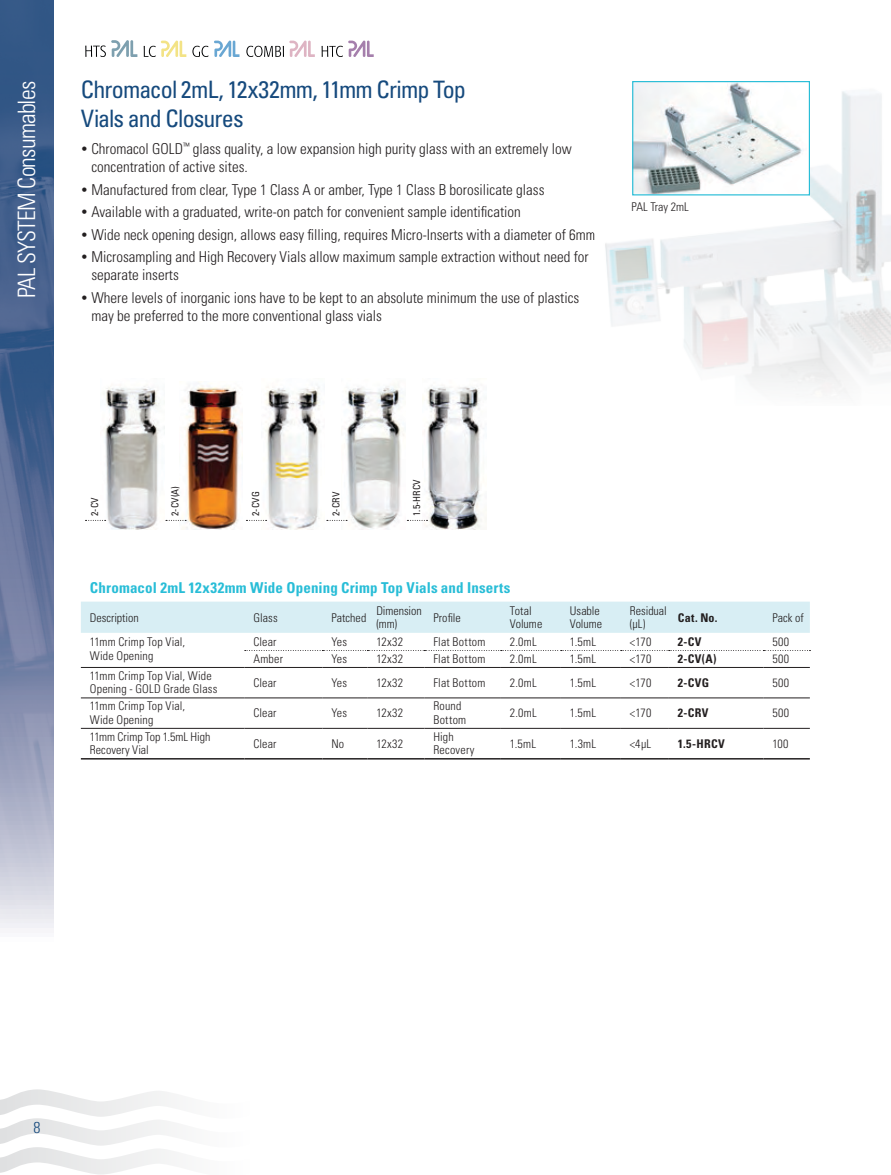
<style>
.page{position:relative;width:891px;height:1175px;background:#fff}
.page>*{position:absolute;margin:0;border:0;box-sizing:border-box;transform-origin:0 0}
.t1{font:condensed 24px/28.8px "Univers LT Std";letter-spacing:-.035em;color:#164a7d}
.t2{font:300 condensed 24px "Univers LT Std";letter-spacing:-.035em;color:#fff}
.t3{font:300 condensed 15.75px "Univers LT Std";color:#164a7d}
.t4{font:300 condensed 15px/18px "Univers LT Std";color:#231f20}
.t5{font:700 condensed 15px "Univers LT Std";letter-spacing:.01em;color:#28bdd7}
.t6{font:300 condensed 12px/13.5px "Univers LT Std";letter-spacing:.01em;color:#231f20}
.t7{font:700 condensed 12px "Univers LT Std";letter-spacing:.03em;color:#231f20}
.t8{font:condensed 9.75px "Univers LT Std";color:#231f20}
.s1{font-size:12px}
</style>
<div class="page">
<img style="left:0;top:0;width:54px;height:927px">
<svg style="left:0;top:1089px;width:171px;height:85px"></svg>
<img style="left:104px;top:386px;width:56px;height:143px">
<img style="left:180px;top:385px;width:63px;height:144px">
<img style="left:263px;top:386px;width:57px;height:143px">
<img style="left:345px;top:385px;width:59px;height:144px">
<img style="left:422px;top:387px;width:64px;height:142px">
<svg style="left:85px;top:520px;width:21px;height:1px"></svg>
<svg style="left:166px;top:520px;width:20px;height:1px"></svg>
<svg style="left:246px;top:520px;width:21px;height:1px"></svg>
<svg style="left:327px;top:520px;width:20px;height:1px"></svg>
<svg style="left:407px;top:520px;width:21px;height:1px"></svg>
<div style="left:81px;top:601px;width:729px;height:32px;background:#d8eef4"></div>
<svg style="left:245px;top:650px;width:566px;height:1px"></svg>
<hr style="left:81px;top:667px;width:163px;height:1px;background:#231f20">
<hr style="left:244px;top:667px;width:78px;height:1px;background:#231f20">
<hr style="left:322px;top:667px;width:45px;height:1px;background:#231f20">
<hr style="left:367px;top:667px;width:57px;height:1px;background:#231f20">
<hr style="left:424px;top:667px;width:77px;height:1px;background:#231f20">
<hr style="left:501px;top:667px;width:60px;height:1px;background:#231f20">
<hr style="left:561px;top:667px;width:60px;height:1px;background:#231f20">
<hr style="left:621px;top:667px;width:48px;height:1px;background:#231f20">
<hr style="left:669px;top:667px;width:94px;height:1px;background:#231f20">
<hr style="left:763px;top:667px;width:47px;height:1px;background:#231f20">
<hr style="left:81px;top:758px;width:163px;height:1px;background:#231f20">
<hr style="left:244px;top:758px;width:78px;height:1px;background:#231f20">
<hr style="left:322px;top:758px;width:45px;height:1px;background:#231f20">
<hr style="left:367px;top:758px;width:57px;height:1px;background:#231f20">
<hr style="left:424px;top:758px;width:77px;height:1px;background:#231f20">
<hr style="left:501px;top:758px;width:60px;height:1px;background:#231f20">
<hr style="left:561px;top:758px;width:60px;height:1px;background:#231f20">
<hr style="left:621px;top:758px;width:48px;height:1px;background:#231f20">
<hr style="left:669px;top:758px;width:94px;height:1px;background:#231f20">
<hr style="left:763px;top:758px;width:47px;height:1px;background:#231f20">
<hr style="left:81px;top:697px;width:163px;height:1px;background:#231f20">
<hr style="left:244px;top:697px;width:78px;height:1px;background:#231f20">
<hr style="left:322px;top:697px;width:45px;height:1px;background:#231f20">
<hr style="left:367px;top:697px;width:57px;height:1px;background:#231f20">
<hr style="left:424px;top:697px;width:77px;height:1px;background:#231f20">
<hr style="left:501px;top:697px;width:60px;height:1px;background:#231f20">
<hr style="left:561px;top:697px;width:60px;height:1px;background:#231f20">
<hr style="left:621px;top:697px;width:48px;height:1px;background:#231f20">
<hr style="left:669px;top:697px;width:94px;height:1px;background:#231f20">
<hr style="left:763px;top:697px;width:47px;height:1px;background:#231f20">
<hr style="left:81px;top:728px;width:163px;height:1px;background:#231f20">
<hr style="left:244px;top:728px;width:78px;height:1px;background:#231f20">
<hr style="left:322px;top:728px;width:45px;height:1px;background:#231f20">
<hr style="left:367px;top:728px;width:57px;height:1px;background:#231f20">
<hr style="left:424px;top:728px;width:77px;height:1px;background:#231f20">
<hr style="left:501px;top:728px;width:60px;height:1px;background:#231f20">
<hr style="left:561px;top:728px;width:60px;height:1px;background:#231f20">
<hr style="left:621px;top:728px;width:48px;height:1px;background:#231f20">
<hr style="left:669px;top:728px;width:94px;height:1px;background:#231f20">
<hr style="left:763px;top:728px;width:47px;height:1px;background:#231f20">
<svg style="left:144px;top:41px;width:42px;height:16px"></svg>
<svg style="left:322px;top:41px;width:52px;height:16px"></svg>
<svg style="left:85px;top:40px;width:52px;height:17px"></svg>
<svg style="left:214px;top:41px;width:26px;height:16px"></svg>
<svg style="left:192px;top:46px;width:16px;height:11px"></svg>
<svg style="left:246px;top:41px;width:69px;height:16px"></svg>
<img style="left:605px;top:91px;width:285px;height:302px">
<img style="left:634px;top:83px;width:172px;height:110px">
<div style="left:632px;top:81px;width:178px;height:114px;border:1px solid #28bdd7"></div>
<h1 class="t2" style="left:12px;top:298px;width:219px;rotate:-90deg">PAL SYSTEM Consumables</h1>
<h1 class="t1" style="left:81px;top:75px;width:386px">Chromacol 2mL, 12x32mm, 11mm Crimp Top<br>Vials and Closures</h1>
<p class="t4" style="left:91px;top:140px;width:482px;text-indent:-10px"><span class="s1">•</span> Chromacol GOLD<sup>™</sup> glass quality, a low expansion high purity glass with an extremely low concentration of active sites.</p>
<p class="t4" style="left:81px;top:180px;width:465px"><span class="s1">•</span> Manufactured from clear, Type 1 Class A or amber, Type 1 Class B borosilicate glass</p>
<p class="t4" style="left:81px;top:203px;width:441px"><span class="s1">•</span> Available with a graduated, write-on patch for convenient sample identification</p>
<p class="t4" style="left:81px;top:225px;width:517px"><span class="s1">•</span> Wide neck opening design, allows easy filling, requires Micro-Inserts with a diameter of 6mm</p>
<p class="t4" style="left:91px;top:248px;width:499px;text-indent:-10px"><span class="s1">•</span> Microsampling and High Recovery Vials allow maximum sample extraction without need for separate inserts</p>
<p class="t4" style="left:91px;top:288px;width:490px;text-indent:-10px"><span class="s1">•</span> Where levels of inorganic ions have to be kept to an absolute minimum the use of plastics may be preferred to the more conventional glass vials</p>
<p class="t6" style="left:632px;top:200px;width:59px">PAL Tray 2mL</p>
<p class="t8" style="left:88px;top:516px;width:20px;rotate:-90deg">2-CV</p>
<p class="t8" style="left:169px;top:516px;width:31px;rotate:-90deg">2-CV(A)</p>
<p class="t8" style="left:249px;top:516px;width:26px;rotate:-90deg">2-CVG</p>
<p class="t8" style="left:330px;top:516px;width:25px;rotate:-90deg">2-CRV</p>
<p class="t8" style="left:410px;top:516px;width:38px;rotate:-90deg">1.5-HRCV</p>
<p class="t5" style="left:90px;top:578px;width:422px">Chromacol 2mL 12x32mm Wide Opening Crimp Top Vials and Inserts</p>
<p class="t6" style="left:90px;top:610px;width:50px">Description</p>
<p class="t6" style="left:253px;top:610px;width:26px">Glass</p>
<p class="t6" style="left:331px;top:610px;width:36px">Patched</p>
<p class="t6" style="left:376px;top:604px;width:47px">Dimension (mm)</p>
<p class="t6" style="left:433px;top:610px;width:29px">Profile</p>
<p class="t6" style="left:510px;top:604px;width:34px">Total<br>Volume</p>
<p class="t6" style="left:570px;top:604px;width:34px">Usable<br>Volume</p>
<p class="t6" style="left:630px;top:604px;width:38px">Residual (µL)</p>
<p class="t7" style="left:678px;top:610px;width:41px">Cat. No.</p>
<p class="t6" style="left:772px;top:610px;width:33px">Pack of</p>
<p class="t6" style="left:90px;top:635px;width:97px">11mm Crimp Top Vial,<br>Wide Opening</p>
<p class="t6" style="left:253px;top:635px;width:25px">Clear</p>
<p class="t6" style="left:331px;top:635px;width:17px">Yes</p>
<p class="t6" style="left:376px;top:635px;width:28px">12x32</p>
<p class="t6" style="left:433px;top:635px;width:54px">Flat Bottom</p>
<p class="t6" style="left:510px;top:635px;width:28px">2.0mL</p>
<p class="t6" style="left:570px;top:635px;width:28px">1.5mL</p>
<p class="t6" style="left:630px;top:635px;width:23px">&lt;170</p>
<p class="t7" style="left:678px;top:634px;width:25px">2-CV</p>
<p class="t6" style="left:772px;top:635px;width:18px">500</p>
<p class="t6" style="left:253px;top:652px;width:31px">Amber</p>
<p class="t6" style="left:331px;top:652px;width:17px">Yes</p>
<p class="t6" style="left:376px;top:652px;width:28px">12x32</p>
<p class="t6" style="left:433px;top:652px;width:54px">Flat Bottom</p>
<p class="t6" style="left:510px;top:652px;width:28px">2.0mL</p>
<p class="t6" style="left:570px;top:652px;width:28px">1.5mL</p>
<p class="t6" style="left:630px;top:652px;width:23px">&lt;170</p>
<p class="t7" style="left:678px;top:651px;width:40px">2-CV(A)</p>
<p class="t6" style="left:772px;top:652px;width:18px">500</p>
<p class="t6" style="left:90px;top:669px;width:129px">11mm Crimp Top Vial, Wide<br>Opening - GOLD Grade Glass</p>
<p class="t6" style="left:253px;top:675px;width:25px">Clear</p>
<p class="t6" style="left:331px;top:675px;width:17px">Yes</p>
<p class="t6" style="left:376px;top:675px;width:28px">12x32</p>
<p class="t6" style="left:433px;top:675px;width:54px">Flat Bottom</p>
<p class="t6" style="left:510px;top:675px;width:28px">2.0mL</p>
<p class="t6" style="left:570px;top:675px;width:28px">1.5mL</p>
<p class="t6" style="left:630px;top:675px;width:23px">&lt;170</p>
<p class="t7" style="left:678px;top:675px;width:33px">2-CVG</p>
<p class="t6" style="left:772px;top:675px;width:18px">500</p>
<p class="t6" style="left:90px;top:699px;width:97px">11mm Crimp Top Vial,<br>Wide Opening</p>
<p class="t6" style="left:253px;top:706px;width:25px">Clear</p>
<p class="t6" style="left:331px;top:706px;width:17px">Yes</p>
<p class="t6" style="left:376px;top:706px;width:28px">12x32</p>
<p class="t6" style="left:433px;top:699px;width:34px">Round<br>Bottom</p>
<p class="t6" style="left:510px;top:706px;width:28px">2.0mL</p>
<p class="t6" style="left:570px;top:706px;width:28px">1.5mL</p>
<p class="t6" style="left:630px;top:706px;width:23px">&lt;170</p>
<p class="t7" style="left:678px;top:705px;width:32px">2-CRV</p>
<p class="t6" style="left:772px;top:706px;width:18px">500</p>
<p class="t6" style="left:90px;top:730px;width:122px">11mm Crimp Top 1.5mL High<br>Recovery Vial</p>
<p class="t6" style="left:253px;top:736px;width:25px">Clear</p>
<p class="t6" style="left:331px;top:736px;width:14px">No</p>
<p class="t6" style="left:376px;top:736px;width:28px">12x32</p>
<p class="t6" style="left:433px;top:730px;width:43px">High<br>Recovery</p>
<p class="t6" style="left:510px;top:736px;width:28px">1.5mL</p>
<p class="t6" style="left:570px;top:736px;width:28px">1.3mL</p>
<p class="t6" style="left:630px;top:736px;width:23px">&lt;4µL</p>
<p class="t7" style="left:678px;top:736px;width:48px">1.5-HRCV</p>
<p class="t6" style="left:772px;top:736px;width:18px">100</p>
<p class="t3" style="left:34px;top:1118px;width:8px">8</p>
</div>
